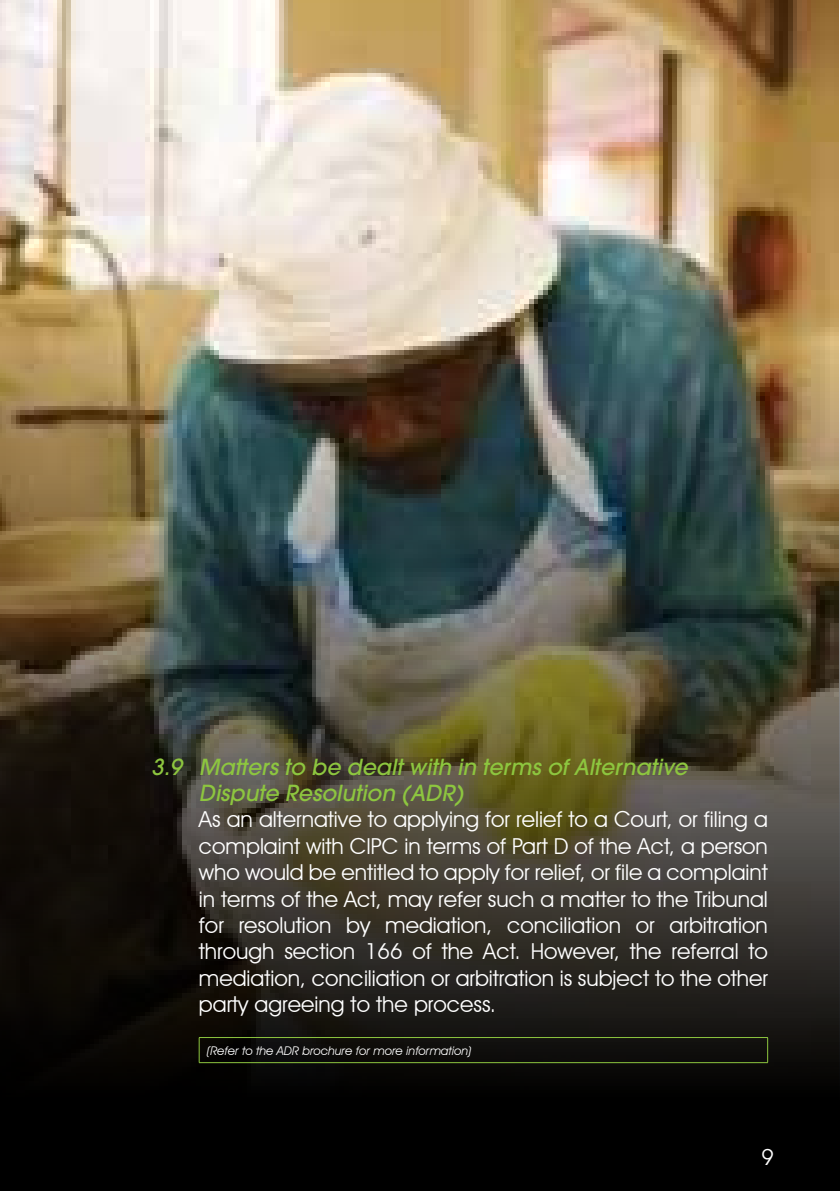
<style>
.page{position:relative;width:840px;height:1191px;background:#fff}
.page>*{position:absolute;margin:0;border:0;box-sizing:border-box;transform-origin:0 0}
.t1{font:22px/26.4px "Avant Garde IT Cby BT";color:#fff;text-align:justify}
.t2{font:italic 500 22px/26.4px "Avant Garde";color:#8dc63f}
.t3{font:italic 12px "Avant Garde IT Cby BT";color:#fff}
</style>
<div class="page">
<img style="left:0;top:0;width:838px;height:346px">
<img style="left:0;top:346px;width:839px;height:845px">
<hr style="left:199px;top:1037px;width:568px;height:1px;background:#8dc63f">
<svg style="left:199px;top:1038px;width:1px;height:24px"></svg>
<svg style="left:766px;top:1038px;width:1px;height:24px"></svg>
<hr style="left:199px;top:1062px;width:568px;height:1px;background:#8dc63f">
<p class="t2" style="left:199px;top:753px;width:490px;text-indent:-47px">3.9 Matters to be dealt with in terms of Alternative<br>Dispute Resolution (ADR)</p>
<p class="t1" style="left:199px;top:806px;width:570px">As an alternative to applying for relief to a Court, or filing a complaint with CIPC in terms of Part D of the Act, a person who would be entitled to apply for relief, or file a complaint in terms of the Act, may refer such a matter to the Tribunal for resolution by mediation, conciliation or arbitration through section 166 of the Act. However, the referral to mediation, conciliation or arbitration is subject to the other party agreeing to the process.</p>
<p class="t3" style="left:207px;top:1043px;width:265px">(Refer to the ADR brochure for more information)</p>
<p class="t1" style="left:761px;top:1144px;width:14px">9</p>
</div>
